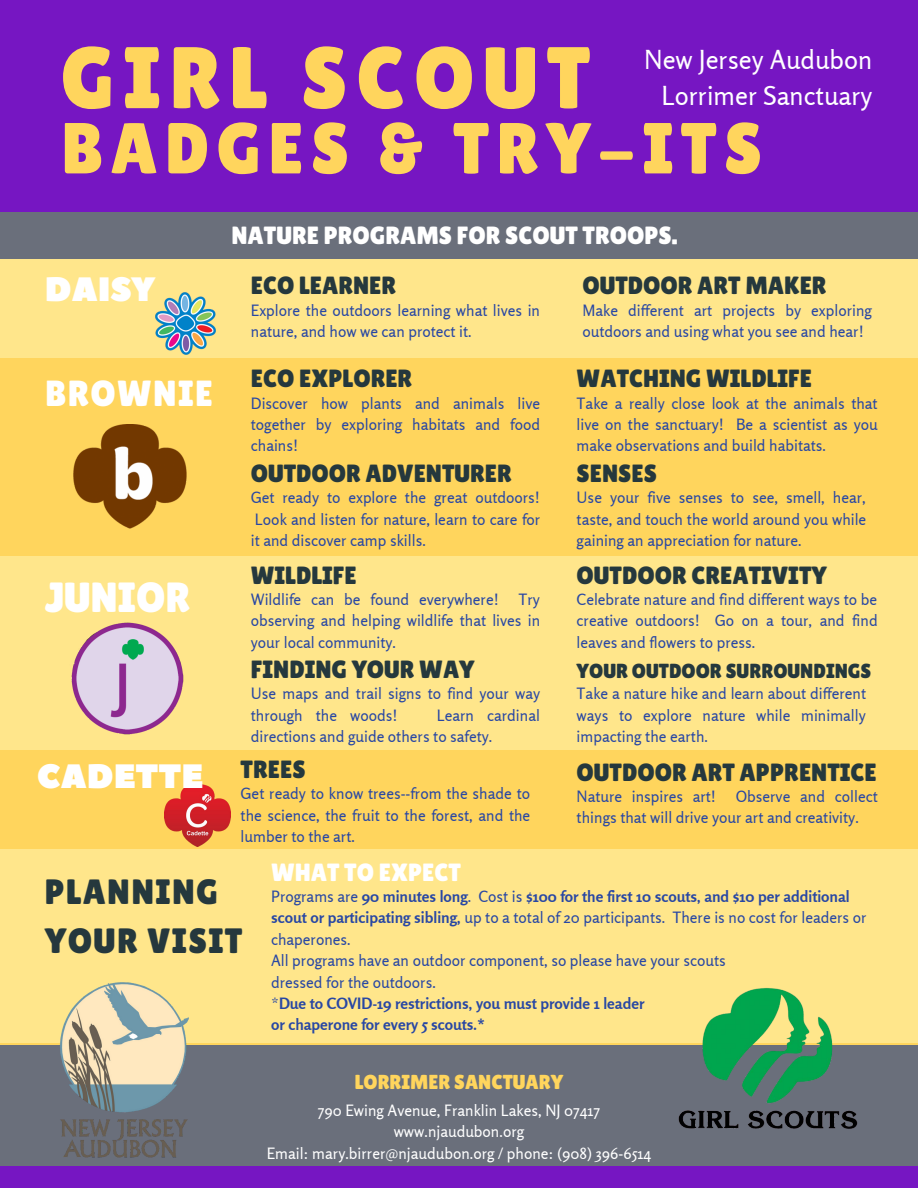
<style>
.page{position:relative;width:918px;height:1188px;background:#7616c2}
.page>*{position:absolute;margin:0;border:0;box-sizing:border-box;transform-origin:0 0}
.t1{font:87.15px "Lilita One";letter-spacing:.1em;color:#ffd55d}
.t2{font:72px "Lilita One";letter-spacing:.1em;color:#ffd55d}
.t3{font:42.15px "Lilita One";color:#fff}
.t4{font:36.3px "Lilita One";letter-spacing:.04em;color:#fff}
.t5{font:35.1px/49.2px "Lilita One";letter-spacing:.04em;color:#25383d}
.t6{font:33.75px "Peace Sans";color:#fff}
.t7{font:26.1px/35.8px "Rosario";color:#fff;text-align:right}
.t8{font:24.9px "Lilita One";color:#25383d}
.t9{font:24.9px "Lilita One";color:#fff}
.t10{font:20.4px "Lilita One";color:#25383d}
.t11{font:20.25px "Lilita One";color:#ffd55d}
.t12{font:15.6px/21.5px "Rosario";color:#2847a4;text-align:justify}
.t13{font:15.6px/21.5px "Rosario";color:#fff;text-align:center}
.s1{font-weight:700}
</style>
<div class="page">
<div style="left:0;top:212px;width:918px;height:954px;background:#6a6f7b"></div>
<div style="left:0;top:259px;width:918px;height:785px;background:#ffd55d"></div>
<div style="left:0;top:849px;width:918px;height:194px;background:#ffe68b"></div>
<div style="left:0;top:556px;width:918px;height:194px;background:#ffe68b"></div>
<div style="left:0;top:259px;width:918px;height:99px;background:#ffe68b"></div>
<img style="left:60px;top:982px;width:129px;height:176px">
<img style="left:673px;top:988px;width:191px;height:141px">
<img style="left:155px;top:292px;width:61px;height:63px">
<img style="left:73px;top:425px;width:114px;height:104px">
<img style="left:71px;top:622px;width:113px;height:113px">
<img style="left:164px;top:784px;width:67px;height:62px">
<h1 class="t1" style="left:60px;top:28px;width:531px">GIRL SCOUT</h1>
<h2 class="t2" style="left:60px;top:107px;width:703px">BADGES &amp; TRY-ITS</h2>
<h3 class="t7" style="left:644px;top:41px;width:230px">New Jersey Audubon<br>Lorrimer Sanctuary</h3>
<h3 class="t6" style="left:45px;top:267px;width:112px">DAISY</h3>
<h3 class="t4" style="left:45px;top:372px;width:170px">BROWNIE</h3>
<h3 class="t3" style="left:45px;top:573px;width:147px">JUNIOR</h3>
<h3 class="t9" style="left:232px;top:221px;width:448px">NATURE PROGRAMS FOR SCOUT TROOPS.</h3>
<h3 class="t8" style="left:251px;top:271px;width:147px">ECO LEARNER</h3>
<p class="t12" style="left:251px;top:299px;width:291px">Explore the outdoors learning what lives in nature, and how we can protect it.</p>
<h3 class="t8" style="left:582px;top:271px;width:246px">OUTDOOR ART MAKER</h3>
<p class="t12" style="left:582px;top:299px;width:291px">Make different art projects by exploring outdoors and using what you see and hear!</p>
<h3 class="t8" style="left:251px;top:364px;width:163px">ECO EXPLORER</h3>
<h3 class="t8" style="left:577px;top:364px;width:237px">WATCHING WILDLIFE</h3>
<p class="t12" style="left:577px;top:392px;width:303px">Take a really close look at the animals that live on the sanctuary! Be a scientist as you make observations and build habitats.</p>
<p class="t12" style="left:251px;top:487px;width:291px">Get ready to explore the great outdoors!<br>Look and listen for nature, learn to care for it and discover camp skills.</p>
<p class="t12" style="left:251px;top:392px;width:291px">Discover how plants and animals live together by exploring habitats and food chains!</p>
<h3 class="t8" style="left:251px;top:459px;width:263px">OUTDOOR ADVENTURER</h3>
<h3 class="t8" style="left:577px;top:459px;width:82px">SENSES</h3>
<p class="t12" style="left:577px;top:487px;width:291px">Use your five senses to see, smell, hear, taste, and touch the world around you while gaining an appreciation for nature.</p>
<h3 class="t8" style="left:251px;top:561px;width:108px">WILDLIFE</h3>
<h3 class="t8" style="left:577px;top:561px;width:252px">OUTDOOR CREATIVITY</h3>
<p class="t12" style="left:577px;top:588px;width:303px">Celebrate nature and find different ways to be creative outdoors! Go on a tour, and find leaves and flowers to press.</p>
<p class="t12" style="left:251px;top:683px;width:291px">Use maps and trail signs to find your way through the woods!</p>
<p class="t12" style="left:251px;top:588px;width:250px">Wildlife can be found everywhere!</p>
<p class="t12" style="left:251px;top:588px;width:291px;text-indent:268px">Try observing and helping wildlife that lives in your local community.</p>
<h3 class="t8" style="left:251px;top:655px;width:225px">FINDING YOUR WAY</h3>
<h3 class="t10" style="left:577px;top:659px;width:296px">YOUR OUTDOOR SURROUNDINGS</h3>
<p class="t12" style="left:577px;top:683px;width:291px">Take a nature hike and learn about different ways to explore nature while minimally impacting the earth.</p>
<p class="t12" style="left:251px;top:704px;width:291px;text-indent:186px">Learn cardinal directions and guide others to safety.</p>
<h3 class="t6" style="left:37px;top:754px;width:270px">CADETTE <sup>TREES</sup></h3>
<p class="t12" style="left:241px;top:783px;width:291px">Get ready to know trees--from the shade to the science, the fruit to the forest, and the lumber to the art.</p>
<h3 class="t8" style="left:577px;top:758px;width:302px">OUTDOOR ART APPRENTICE</h3>
<p class="t12" style="left:577px;top:786px;width:141px">Nature inspires art!</p>
<p class="t12" style="left:577px;top:786px;width:303px;text-indent:159px">Observe and collect things that will drive your art and creativity.</p>
<h3 class="t5" style="left:45px;top:867px;width:199px">PLANNING<br>YOUR VISIT</h3>
<h3 class="t9" style="left:271px;top:858px;width:191px">WHAT TO EXPECT</h3>
<p class="t12" style="left:271px;top:886px;width:597px;text-align:left">Programs are <span class="s1">90 minutes long</span>. Cost is <span class="s1">$100 for the first 10 scouts, and $10 per additional scout or participating sibling,</span> up to a total of 20 participants. There is no cost for leaders or chaperones.<br>All programs have an outdoor component, so please have your scouts<br>dressed for the outdoors.<br>*<span class="s1">Due to COVID-19 restrictions, you must provide 1 leader<br>or chaperone for every 5 scouts.*</span></p>
<p class="t11" style="left:355px;top:1070px;width:210px">LORRIMER SANCTUARY</p>
<p class="t13" style="left:267px;top:1099px;width:386px">790 Ewing Avenue, Franklin Lakes, NJ 07417 www.njaudubon.org<br>Email: mary.birrer@njaudubon.org / phone: (908) 396-6514</p>
</div>
